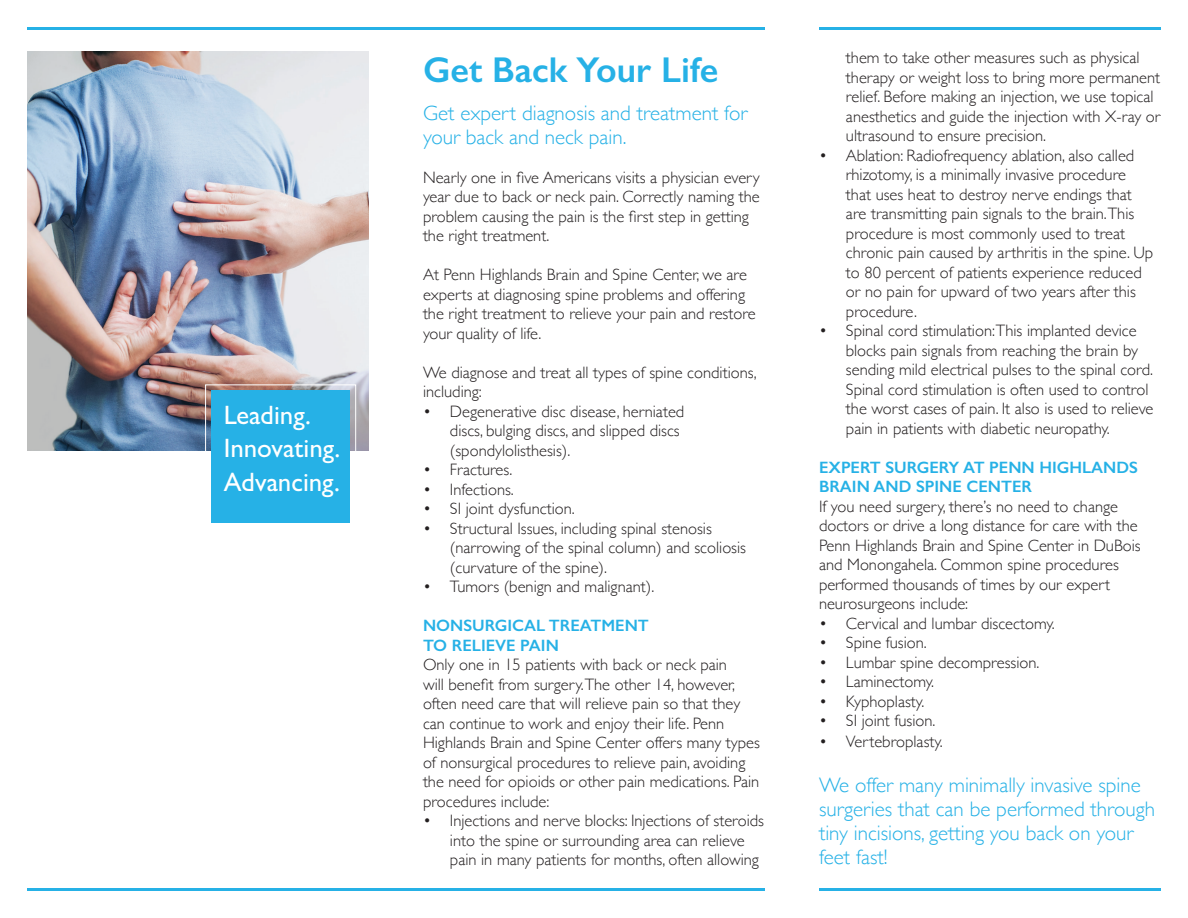
<style>
.page{position:relative;width:1188px;height:918px;background:#fff}
.page>*{position:absolute;margin:0;border:0;box-sizing:border-box;transform-origin:0 0}
.t1{font:600 36px "Gill Sans";color:#26b1e6}
.t2{font:500 26.7px/33.6px "Gill Sans Nova";color:#fff}
.t3{font:300 21px/24px "Gill Sans";color:#26b1e6}
.t4{font:300 16.5px/19.5px "Gill Sans";color:#231f20}
.t5{font:600 16.5px/19.5px "Gill Sans";color:#26b1e6}
</style>
<div class="page">
<hr style="left:27px;top:27px;width:738px;height:3px;background:#26b1e6">
<hr style="left:27px;top:888px;width:738px;height:3px;background:#26b1e6">
<hr style="left:819px;top:27px;width:342px;height:3px;background:#26b1e6">
<hr style="left:819px;top:888px;width:342px;height:3px;background:#26b1e6">
<img style="left:27px;top:52px;width:342px;height:398px">
<div style="left:211px;top:390px;width:139px;height:132px;background:#26b1e6"></div>
<div style="left:205px;top:384px;width:151px;height:144px;border:1px solid #fff"></div>
<h2 class="t2" style="left:224px;top:398px;width:118px">Leading.<br>Innovating.<br>Advancing.</h2>
<h1 class="t1" style="left:423px;top:48px;width:297px">Get Back Your Life</h1>
<p class="t3" style="left:423px;top:100px;width:326px">Get expert diagnosis and treatment for your back and neck pain.</p>
<p class="t4" style="left:423px;top:167px;width:338px">Nearly one in five Americans visits a physician every year due to back or neck pain. Correctly naming the problem causing the pain is the first step in getting the right treatment.</p>
<p class="t4" style="left:423px;top:264px;width:334px">At Penn Highlands Brain and Spine Center, we are experts at diagnosing spine problems and offering the right treatment to relieve your pain and restore your quality of life.</p>
<p class="t4" style="left:423px;top:362px;width:335px">We diagnose and treat all types of spine conditions, including:</p>
<p class="t4" style="left:450px;top:401px;width:236px;text-indent:-27px">• Degenerative disc disease, herniated discs, bulging discs, and slipped discs (spondylolisthesis).</p>
<p class="t4" style="left:423px;top:459px;width:91px">• Fractures.</p>
<p class="t4" style="left:423px;top:479px;width:92px">• Infections.</p>
<p class="t4" style="left:423px;top:498px;width:153px">• SI joint dysfunction.</p>
<p class="t4" style="left:450px;top:518px;width:298px;text-indent:-27px">• Structural Issues, including spinal stenosis (narrowing of the spinal column) and scoliosis (curvature of the spine).</p>
<p class="t4" style="left:423px;top:576px;width:233px">• Tumors (benign and malignant).</p>
<p class="t5" style="left:423px;top:616px;width:227px">NONSURGICAL TREATMENT<br>TO RELIEVE PAIN</p>
<p class="t4" style="left:423px;top:654px;width:338px">Only one in 15 patients with back or neck pain<br>will benefit from surgery.The other 14, however, often need care that will relieve pain so that they can continue to work and enjoy their life. Penn Highlands Brain and Spine Center offers many types of nonsurgical procedures to relieve pain, avoiding the need for opioids or other pain medications. Pain procedures include:</p>
<p class="t4" style="left:450px;top:811px;width:316px;text-indent:-27px">• Injections and nerve blocks: Injections of steroids into the spine or surrounding area can relieve pain in many patients for months, often allowing</p>
<p class="t4" style="left:846px;top:47px;width:316px">them to take other measures such as physical therapy or weight loss to bring more permanent relief. Before making an injection, we use topical anesthetics and guide the injection with X-ray or ultrasound to ensure precision.</p>
<p class="t4" style="left:846px;top:145px;width:309px;text-indent:-27px">• Ablation: Radiofrequency ablation, also called rhizotomy, is a minimally invasive procedure that uses heat to destroy nerve endings that are transmitting pain signals to the brain.This procedure is most commonly used to treat chronic pain caused by arthritis in the spine. Up to 80 percent of patients experience reduced or no pain for upward of two years after this procedure.</p>
<p class="t4" style="left:846px;top:320px;width:309px;text-indent:-27px">• Spinal cord stimulation:This implanted device blocks pain signals from reaching the brain by sending mild electrical pulses to the spinal cord.<br>Spinal cord stimulation is often used to control the worst cases of pain. It also is used to relieve pain in patients with diabetic neuropathy.</p>
<p class="t5" style="left:819px;top:457px;width:320px">EXPERT SURGERY AT PENN HIGHLANDS<br>BRAIN AND SPINE CENTER</p>
<p class="t4" style="left:819px;top:496px;width:323px">If you need surgery, there’s no need to change doctors or drive a long distance for care with the Penn Highlands Brain and Spine Center in DuBois and Monongahela. Common spine procedures performed thousands of times by our expert neurosurgeons include:</p>
<p class="t4" style="left:819px;top:613px;width:237px">• Cervical and lumbar discectomy.</p>
<p class="t4" style="left:819px;top:633px;width:109px">• Spine fusion.</p>
<p class="t4" style="left:819px;top:652px;width:222px">• Lumbar spine decompression.</p>
<p class="t4" style="left:819px;top:672px;width:117px">• Laminectomy.</p>
<p class="t4" style="left:819px;top:691px;width:107px">• Kyphoplasty.</p>
<p class="t4" style="left:819px;top:711px;width:118px">• SI joint fusion.</p>
<p class="t4" style="left:819px;top:732px;width:125px">• Vertebroplasty.</p>
<p class="t3" style="left:819px;top:772px;width:338px">We offer many minimally invasive spine surgeries that can be performed through tiny incisions, getting you back on your feet fast!</p>
</div>
